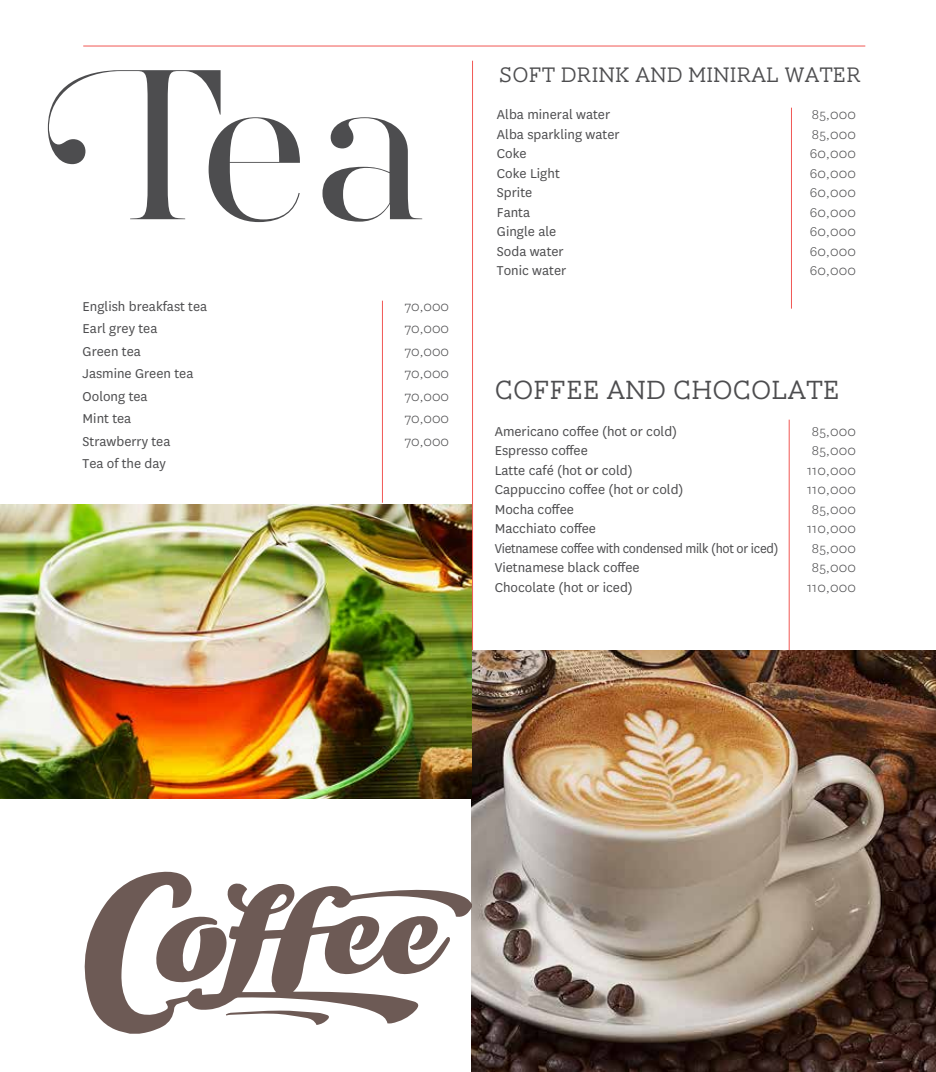
<style>
.page{position:relative;width:936px;height:1072px;background:#fff}
.page>*{position:absolute;margin:0;border:0;box-sizing:border-box;transform-origin:0 0}
.t1{font:300 27px "AW Conqueror Slab";color:#4d4d4f}
.t2{font:300 21.6px "AW Conqueror Slab";color:#4d4d4f}
.t3{font:15px/19.5px "National";color:#4d4d4f}
.t4{font:300 15px/19.5px "National";letter-spacing:.015em;color:#4d4d4f;text-align:justify}
.s1{font-family:"Myriad Pro"}
</style>
<div class="page">
<hr style="left:83px;top:46px;width:782px;height:1px;background:#f15854">
<hr style="left:791px;top:108px;width:1px;height:201px;background:#f15854">
<svg style="left:48px;top:70px;width:374px;height:152px"></svg>
<hr style="left:472px;top:61px;width:1px;height:951px;background:#f15854">
<hr style="left:788px;top:419px;width:1px;height:246px;background:#f15854">
<hr style="left:382px;top:301px;width:1px;height:201px;background:#f15854">
<img style="left:471px;top:650px;width:464px;height:421px">
<img style="left:0;top:504px;width:471px;height:294px">
<svg style="left:85px;top:871px;width:386px;height:162px"></svg>
<svg style="left:226px;top:1010px;width:103px;height:15px"></svg>
<svg style="left:154px;top:911px;width:73px;height:71px"></svg>
<p class="t3" style="left:83px;top:294px;width:126px;line-height:22.5px">English breakfast tea<br>Earl grey tea<br>Green tea<br>Jasmine Green tea<br>Oolong tea<br>Mint tea<br>Strawberry tea<br>Tea of the day</p>
<p class="t4" style="left:405px;top:294px;width:46px;line-height:22.5px">70,000<br>70,000<br>70,000<br>70,000<br>70,000<br>70,000<br>70,000</p>
<h2 class="t2" style="left:498px;top:63px;width:364px">SOFT DRINK AND MINIRAL WATER</h2>
<p class="t3" style="left:497px;top:104px;width:124px">Alba mineral water<br>Alba sparkling water<br>Coke<br>Coke Light<br>Sprite<br>Fanta<br>Gingle ale<br>Soda water<br>Tonic water</p>
<p class="t4" style="left:809px;top:104px;width:48px">85,000<br>85,000<br>60,000<br>60,000<br>60,000<br>60,000<br>60,000<br>60,000<br>60,000</p>
<h1 class="t1" style="left:494px;top:376px;width:347px">COFFEE AND CHOCOLATE</h1>
<p class="t3" style="left:494px;top:421px;width:285px">Americano coffee (hot or cold)<br>Espresso coffee<br>Latte café (hot <span class="s1">or</span> cold)<br>Cappuccino coffee (hot or cold)<br>Mocha coffee<br>Macchiato coffee<br>Vietnamese coffee with condensed milk (hot or iced)<br>Vietnamese black coffee<br>Chocolate (hot or iced)</p>
<p class="t4" style="left:807px;top:421px;width:50px;text-align:center">85,000<br>85,000<br>110,000<br>110,000<br>85,000<br>110,000<br>85,000<br>85,000<br>110,000</p>
</div>
